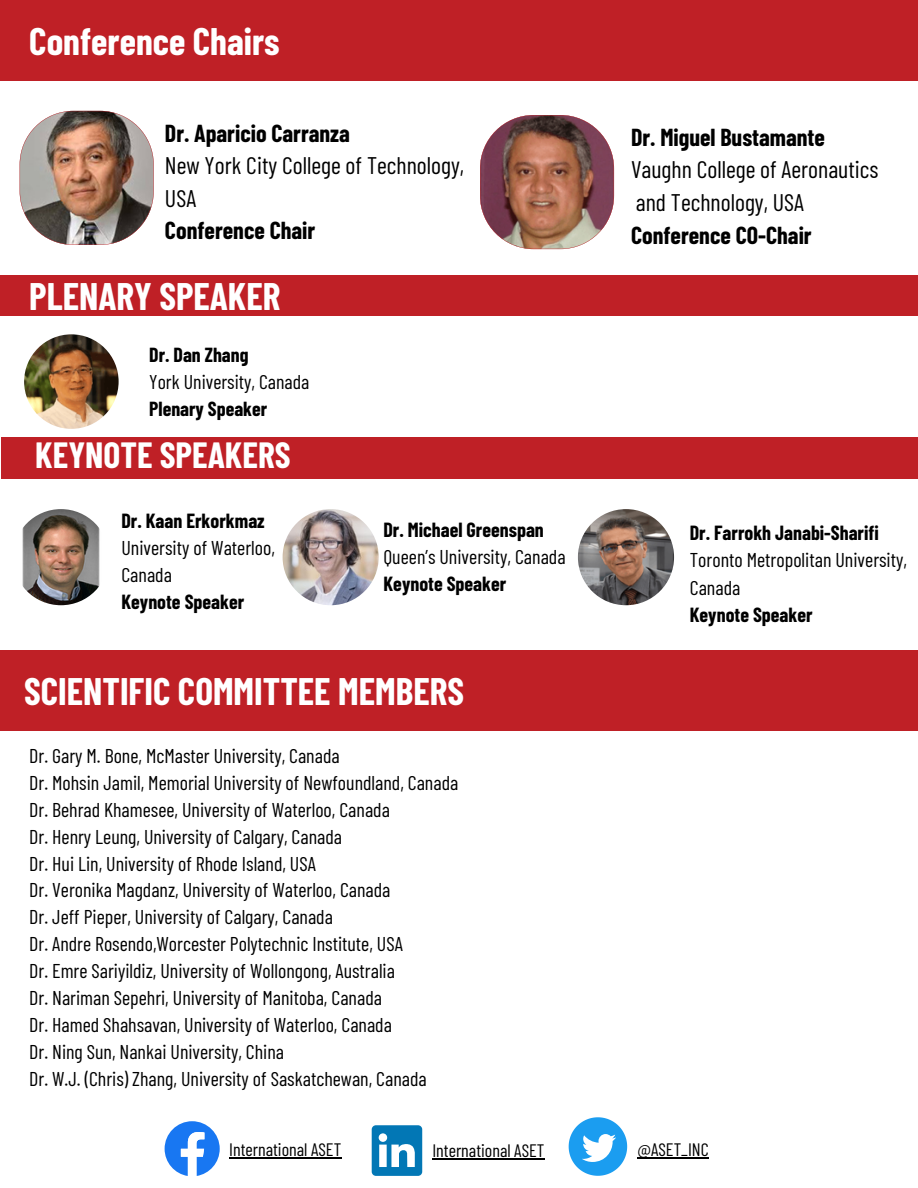
<style>
.page{position:relative;width:918px;height:1188px;background:#fff}
.page>*{position:absolute;margin:0;border:0;box-sizing:border-box;transform-origin:0 0}
.t1{font:700 37.5px "Barlow Condensed";color:#fff}
.t2{font:700 35.55px "Barlow Condensed";color:#fff}
.t3{font:24px/32.7px "Barlow Condensed";color:#000}
.t4{font:700 24px "Barlow Condensed";color:#000}
.t5{font:19.95px/27px "Barlow Condensed";color:#000}
.t6{font:700 19.95px "Barlow Condensed";color:#000}
.t7{font:18px "Barlow Condensed";color:#000}
</style>
<div class="page">
<div style="left:0;top:0;width:918px;height:80px;background:#bf2026"></div>
<svg style="left:165px;top:1121px;width:55px;height:55px"></svg>
<svg style="left:372px;top:1125px;width:50px;height:51px"></svg>
<svg style="left:569px;top:1117px;width:58px;height:59px"></svg>
<img style="left:20px;top:111px;width:134px;height:134px">
<div style="left:0;top:275px;width:918px;height:41px;background:#bf2026"></div>
<div style="left:0;top:650px;width:918px;height:80px;background:#bf2026"></div>
<svg style="left:480px;top:115px;width:134px;height:134px;background:#9f716a"></svg>
<img style="left:24px;top:334px;width:95px;height:95px;border-radius:50%">
<img style="left:578px;top:509px;width:96px;height:96px;border-radius:50%">
<div style="left:1px;top:437px;width:917px;height:42px;background:#bf2026"></div>
<img style="left:283px;top:509px;width:96px;height:96px;border-radius:50%">
<img style="left:13px;top:509px;width:96px;height:96px;border-radius:50%">
<hr style="left:432px;top:1158px;width:113px;height:1px;background:#000">
<hr style="left:637px;top:1158px;width:72px;height:1px;background:#000">
<hr style="left:229px;top:1157px;width:112px;height:1px;background:#000">
<h1 class="t1" style="left:29px;top:17px;width:252px">Conference Chairs</h1>
<p class="t4" style="left:165px;top:118px;width:186px">Dr. Aparicio Carranza</p>
<p class="t3" style="left:165px;top:148px;width:301px">New York City College of Technology,<br>USA</p>
<p class="t4" style="left:165px;top:215px;width:152px">Conference Chair</p>
<h1 class="t1" style="left:29px;top:273px;width:253px">PLENARY SPEAKER</h1>
<p class="t6" style="left:149px;top:342px;width:101px">Dr. Dan Zhang</p>
<p class="t5" style="left:149px;top:367px;width:162px">York University, Canada</p>
<p class="t6" style="left:149px;top:396px;width:120px">Plenary Speaker</p>
<h2 class="t2" style="left:35px;top:433px;width:257px">KEYNOTE SPEAKERS</h2>
<p class="t6" style="left:121px;top:508px;width:145px">Dr. Kaan Erkorkmaz</p>
<p class="t5" style="left:121px;top:533px;width:155px">University of Waterloo,<br>Canada</p>
<p class="t6" style="left:121px;top:589px;width:124px">Keynote Speaker</p>
<p class="t6" style="left:383px;top:517px;width:162px">Dr. Michael Greenspan</p>
<p class="t5" style="left:383px;top:543px;width:184px">Queen’s University, Canada</p>
<p class="t6" style="left:383px;top:571px;width:124px">Keynote Speaker</p>
<h1 class="t1" style="left:24px;top:667px;width:441px">SCIENTIFIC COMMITTEE MEMBERS</h1>
<p class="t5" style="left:29px;top:741px;width:431px">Dr. Gary M. Bone, McMaster University, Canada<br>Dr. Mohsin Jamil, Memorial University of Newfoundland, Canada Dr. Behrad Khamesee, University of Waterloo, Canada<br>Dr. Henry Leung, University of Calgary, Canada<br>Dr. Hui Lin, University of Rhode Island, USA<br>Dr. Veronika Magdanz, University of Waterloo, Canada<br>Dr. Jeff Pieper, University of Calgary, Canada<br>Dr. Andre Rosendo,Worcester Polytechnic Institute, USA<br>Dr. Emre Sariyildiz, University of Wollongong, Australia<br>Dr. Nariman Sepehri, University of Manitoba, Canada<br>Dr. Hamed Shahsavan, University of Waterloo, Canada<br>Dr. Ning Sun, Nankai University, China<br>Dr. W.J. (Chris) Zhang, University of Saskatchewan, Canada</p>
<p class="t4" style="left:631px;top:122px;width:195px">Dr. Miguel Bustamante</p>
<p class="t3" style="left:631px;top:152px;width:249px">Vaughn College of Aeronautics and Technology, USA</p>
<p class="t4" style="left:631px;top:220px;width:182px">Conference CO-Chair</p>
<p class="t6" style="left:690px;top:520px;width:191px">Dr. Farrokh Janabi-Sharifi</p>
<p class="t5" style="left:690px;top:546px;width:219px">Toronto Metropolitan University,<br>Canada</p>
<p class="t6" style="left:690px;top:602px;width:124px">Keynote Speaker</p>
<p class="t7" style="left:229px;top:1138px;width:114px">International ASET</p>
<p class="t7" style="left:432px;top:1139px;width:114px">International ASET</p>
<p class="t7" style="left:637px;top:1138px;width:73px">@ASET_INC</p>
</div>
